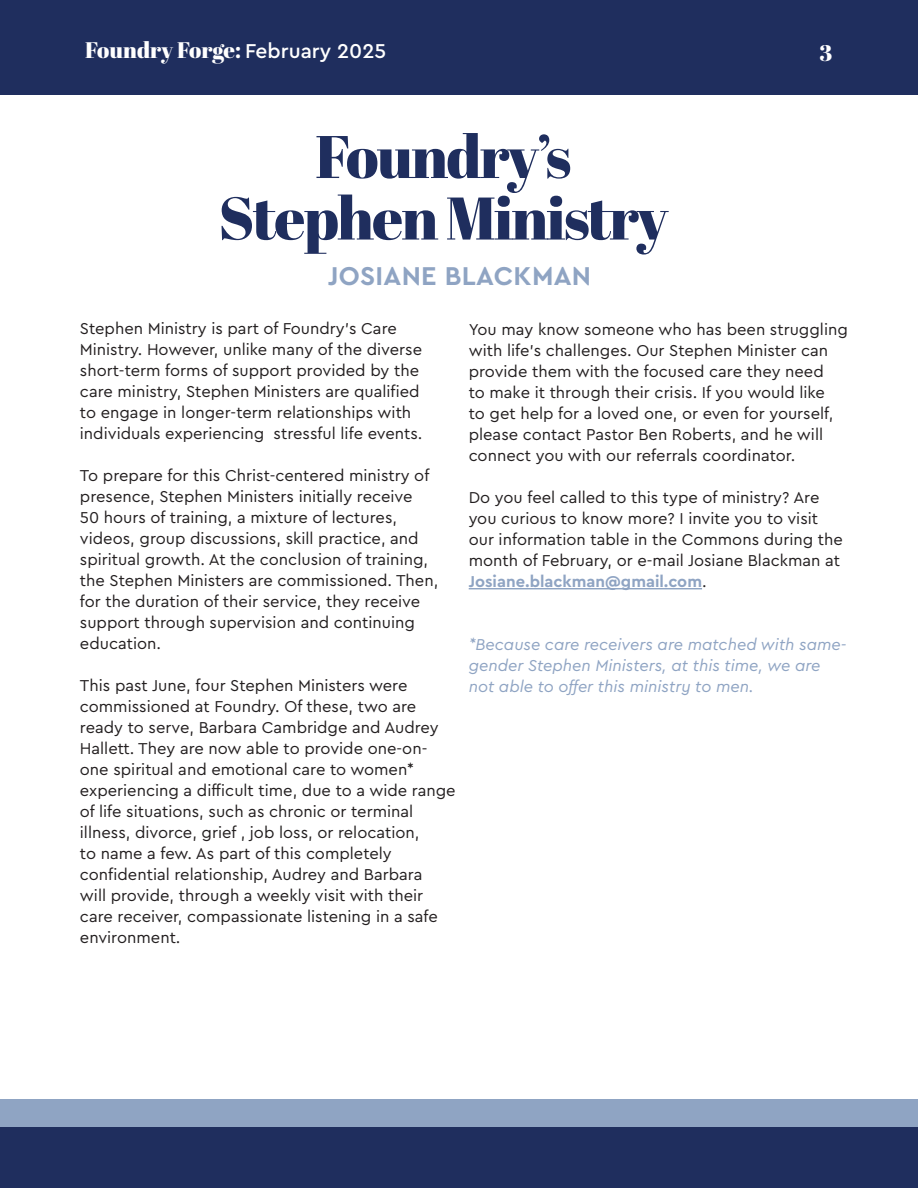
<style>
.page{position:relative;width:918px;height:1188px;background:#fff}
.page>*{position:absolute;margin:0;border:0;box-sizing:border-box;transform-origin:0 0}
.t1{font:60px "Abril Fatface";letter-spacing:-.03em;color:#1f2e5e}
.t2{font:700 27px "Cera Pro";letter-spacing:.01em;color:#8fa4c3}
.t3{font:22.5px "Abril Fatface";letter-spacing:-.005em;color:#fff}
.t4{font:16.5px/21px "Cera Pro";color:#231f20}
.t5{font:italic 16.5px/21px "Cera Pro";color:#8fa4c3}
.s1{font-family:"Cera Pro";font-weight:500;font-size:21px}
.s2{font-weight:700;color:#8fa4c3}
</style>
<div class="page">
<div style="left:0;top:0;width:918px;height:95px;background:#1f2e5e"></div>
<div style="left:0;top:1113px;width:918px;height:75px;background:#1f2e5e"></div>
<div style="left:0;top:1099px;width:918px;height:28px;background:#8fa4c3"></div>
<hr style="left:469px;top:588px;width:233px;height:1px;background:#8fa4c3">
<h3 class="t3" style="left:85px;top:34px;width:303px">Foundry Forge: <span class="s1">February 2025</span></h3>
<h3 class="t3" style="left:819px;top:38px;width:14px">3</h3>
<p class="t1" style="left:315px;top:115px;width:258px">Foundry’s</p>
<p class="t1" style="left:218px;top:176px;width:451px">Stephen Ministry</p>
<p class="t2" style="left:328px;top:258px;width:265px">JOSIANE BLACKMAN</p>
<p class="t4" style="left:469px;top:318px;width:381px">You may know someone who has been struggling with life’s challenges. Our Stephen Minister can provide them with the focused care they need<br>to make it through their crisis. If you would like<br>to get help for a loved one, or even for yourself, please contact Pastor Ben Roberts, and he will connect you with our referrals coordinator.</p>
<p class="t4" style="left:469px;top:486px;width:376px">Do you feel called to this type of ministry? Are you curious to know more? I invite you to visit our information table in the Commons during the month of February, or e-mail Josiane Blackman at <span class="s2">Josiane.blackman@gmail.com</span>.</p>
<p class="t4" style="left:80px;top:317px;width:344px">Stephen Ministry is part of Foundry’s Care Ministry. However, unlike many of the diverse short-term forms of support provided by the care ministry, Stephen Ministers are qualified to engage in longer-term relationships with individuals experiencing stressful life events.</p>
<p class="t4" style="left:80px;top:464px;width:360px">To prepare for this Christ-centered ministry of presence, Stephen Ministers initially receive<br>50 hours of training, a mixture of lectures, videos, group discussions, skill practice, and spiritual growth. At the conclusion of training, the Stephen Ministers are commissioned. Then, for the duration of their service, they receive support through supervision and continuing education.</p>
<p class="t4" style="left:80px;top:674px;width:377px">This past June, four Stephen Ministers were commissioned at Foundry. Of these, two are ready to serve, Barbara Cambridge and Audrey Hallett. They are now able to provide one-on&shy;one spiritual and emotional care to women* experiencing a difficult time, due to a wide range of life situations, such as chronic or terminal illness, divorce, grief , job loss, or relocation,<br>to name a few. As part of this completely confidential relationship, Audrey and Barbara<br>will provide, through a weekly visit with their care receiver, compassionate listening in a safe environment.</p>
<p class="t5" style="left:469px;top:633px;width:379px">*Because care receivers are matched with same&shy;gender Stephen Ministers, at this time, we are not able to offer this ministry to men.</p>
</div>
